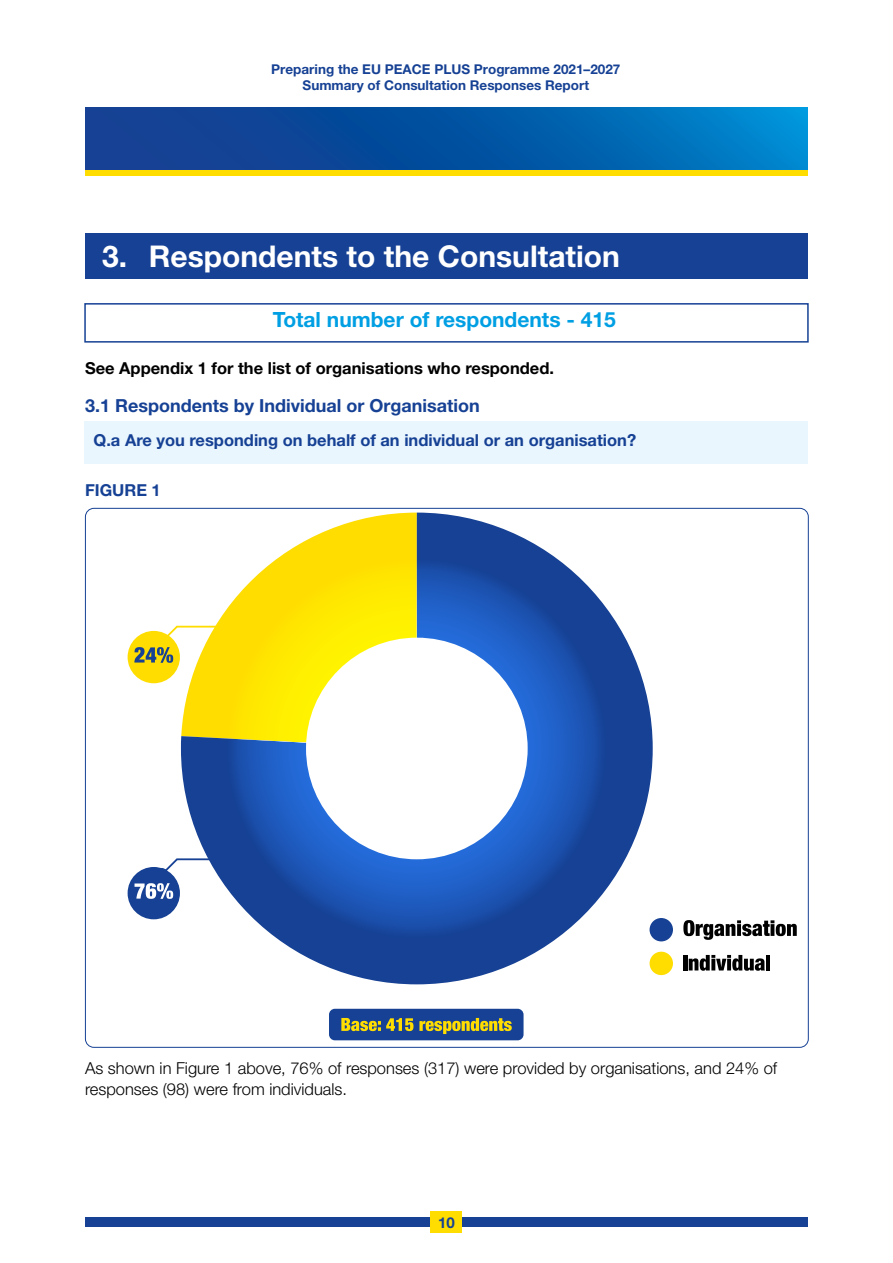
<style>
.page{position:relative;width:893px;height:1263px;background:#fff}
.page>*{position:absolute;margin:0;border:0;box-sizing:border-box;transform-origin:0 0}
.H2_Section_Start__sp{font:700 30px "Helvetica Neue LT Std";color:#fff}
.P_Body_text_border{font:700 21px "Helvetica Neue LT Std";color:#009fe3}
.H2_Sub-Subhead__12_1{font:700 18px "Helvetica Neue LT Std";color:#164194}
.P_Body_text_11_14{font:300 16.5px/21px "Helvetica Neue LT Std";color:#000}
.H2_Question{font:700 16.5px "Helvetica Neue LT Std";color:#164194}
.P_Body_text_11_14-2{font:700 16.5px "Helvetica Neue LT Std";color:#000}
.P_Body_text_11_14-3{font:700 16.5px "Helvetica Neue LT Std";color:#164194}
.t1{font:700 15px "Helvetica Neue LT Std";color:#164194}
.t2{font:700 13.5px/16.2px "Helvetica Neue LT Std";color:#164194;text-align:center}
</style>
<div class="page">
<svg style="left:85px;top:169px;width:723px;height:6px;background:#d5c61b"></svg>
<svg style="left:85px;top:107px;width:723px;height:62px;background:#0659a7"></svg>
<div style="left:85px;top:1217px;width:723px;height:10px;background:#164194"></div>
<div style="left:430px;top:1212px;width:32px;height:21px;background:#fd0"></div>
<div style="left:85px;top:233px;width:723px;height:46px;background:#164194"></div>
<div style="left:84px;top:303px;width:725px;height:40px;border:2px solid #164194"></div>
<div style="left:84px;top:421px;width:724px;height:42px;background:#eaf6fe"></div>
<svg style="left:181px;top:513px;width:472px;height:471px;background:#4e6672"></svg>
<svg style="left:225px;top:556px;width:384px;height:384px;background:#547c8d"></svg>
<div style="left:306px;top:638px;width:222px;height:221px;background:#fff;border-radius:50%"></div>
<div style="left:128px;top:631px;width:52px;height:52px;background:#fd0;border-radius:50%"></div>
<svg style="left:134px;top:625px;width:88px;height:38px"></svg>
<div style="left:128px;top:867px;width:52px;height:52px;background:#164194;border-radius:50%"></div>
<svg style="left:135px;top:857px;width:87px;height:42px"></svg>
<svg style="left:683px;top:920px;width:114px;height:20px"></svg>
<hr style="left:683px;top:955px;width:4px;height:15px;background:#000">
<svg style="left:689px;top:955px;width:76px;height:16px"></svg>
<hr style="left:766px;top:955px;width:4px;height:15px;background:#000">
<div style="left:650px;top:952px;width:23px;height:23px;background:#fd0;border-radius:50%"></div>
<div style="left:650px;top:918px;width:23px;height:23px;background:#164194;border-radius:50%"></div>
<div style="left:329px;top:1009px;width:195px;height:31px;background:#164194;border-radius:6px"></div>
<svg style="left:341px;top:1018px;width:72px;height:13px"></svg>
<svg style="left:419px;top:1018px;width:93px;height:16px"></svg>
<p class="t2" style="left:271px;top:61px;width:351px">Preparing the EU PEACE PLUS Programme 2021–2027<br>Summary of Consultation Responses Report</p>
<h2 class="H2_Section_Start__sp" style="left:102px;top:238px;width:519px">3. Respondents to the Consultation</h2>
<p class="P_Body_text_border" style="left:273px;top:307px;width:345px">Total number of respondents - 415</p>
<p class="P_Body_text_11_14-2" style="left:85px;top:358px;width:470px">See Appendix 1 for the list of organisations who responded.</p>
<h2 class="H2_Sub-Subhead__12_1" style="left:85px;top:394px;width:396px">3.1 Respondents by Individual or Organisation</h2>
<p class="H2_Question" style="left:94px;top:429px;width:544px">Q.a Are you responding on behalf of an individual or an organisation?</p>
<p class="P_Body_text_11_14-3" style="left:85px;top:480px;width:77px">FIGURE 1</p>
<p class="P_Body_text_11_14" style="left:85px;top:1057px;width:694px">As shown in Figure 1 above, 76% of responses (317) were provided by organisations, and 24% of responses (98) were from individuals.</p>
<p class="t1" style="left:438px;top:1213px;width:18px">10</p>
</div>
